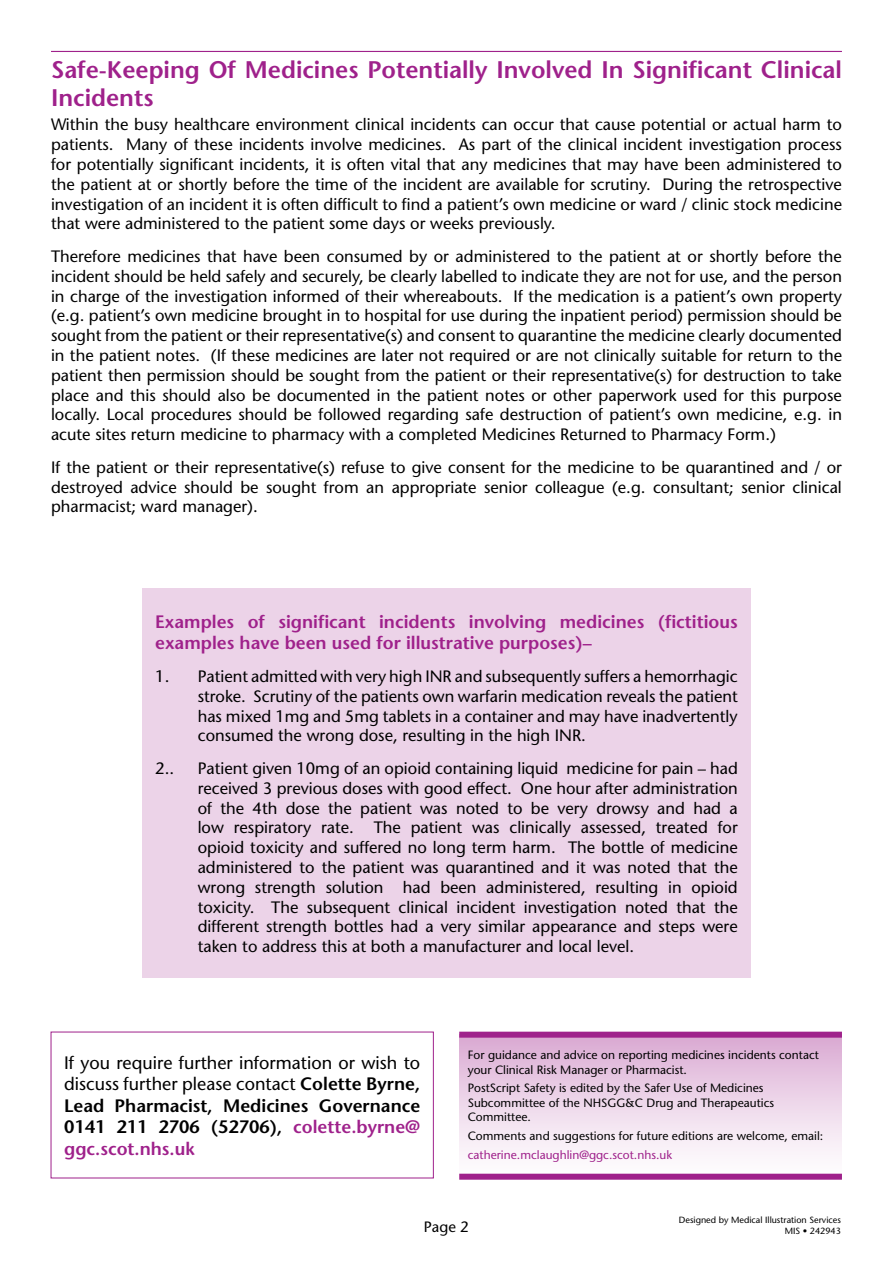
<style>
.page{position:relative;width:893px;height:1263px;background:#fff}
.page>*{position:absolute;margin:0;border:0;box-sizing:border-box;transform-origin:0 0}
.t1{font:600 24px/28.8px "Stone Sans";color:#9f218b}
.t2{font:600 18px/21.6px "Stone Sans";color:#000;text-align:justify}
.t3{font:600 18px/21.6px "Stone Sans";color:#9f218b}
.t4{font:16.5px/19.8px "Stone Sans";color:#000;text-align:justify}
.t5{font:15px "Stone Sans";color:#000}
.t6{font:12px/14.4px "Stone Sans";color:#000}
.t7{font:12px "Stone Sans";color:#9f218b}
.t8{font:9px/10.8px "Stone Sans";color:#000;text-align:right}
.s1{font-weight:400}
.s2{color:#9f218b}
</style>
<div class="page">
<hr style="left:51px;top:51px;width:791px;height:1px;background:#9f218b">
<div style="left:142px;top:588px;width:608px;height:390px;background:#ecd3e8"></div>
<div style="left:459px;top:1035px;width:383px;height:139px;background:linear-gradient(to bottom,#dbabd3,#fff)"></div>
<div style="left:459px;top:1032px;width:383px;height:6px;background:#9f218b"></div>
<div style="left:459px;top:1174px;width:383px;height:6px;background:#9f218b"></div>
<h1 class="t1" style="left:51px;top:55px;width:792px">Safe-Keeping Of Medicines Potentially Involved In Significant Clinical<br>Incidents</h1>
<p class="t4" style="left:51px;top:115px;width:792px">Within the busy healthcare environment clinical incidents can occur that cause potential or actual harm to patients. Many of these incidents involve medicines. As part of the clinical incident investigation process for potentially significant incidents, it is often vital that any medicines that may have been administered to the patient at or shortly before the time of the incident are available for scrutiny. During the retrospective investigation of an incident it is often difficult to find a patient’s own medicine or ward / clinic stock medicine that were administered to the patient some days or weeks previously.</p>
<p class="t4" style="left:51px;top:246px;width:792px">Therefore medicines that have been consumed by or administered to the patient at or shortly before the incident should be held safely and securely, be clearly labelled to indicate they are not for use, and the person in charge of the investigation informed of their whereabouts. If the medication is a patient’s own property (e.g. patient’s own medicine brought in to hospital for use during the inpatient period) permission should be sought from the patient or their representative(s) and consent to quarantine the medicine clearly documented in the patient notes. (If these medicines are later not required or are not clinically suitable for return to the patient then permission should be sought from the patient or their representative(s) for destruction to take place and this should also be documented in the patient notes or other paperwork used for this purpose locally. Local procedures should be followed regarding safe destruction of patient’s own medicine, e.g. in acute sites return medicine to pharmacy with a completed Medicines Returned to Pharmacy Form.)</p>
<p class="t4" style="left:51px;top:457px;width:792px">If the patient or their representative(s) refuse to give consent for the medicine to be quarantined and / or destroyed advice should be sought from an appropriate senior colleague (e.g. consultant; senior clinical pharmacist; ward manager).</p>
<p class="t3" style="left:155px;top:611px;width:584px">Examples of significant incidents involving medicines (fictitious examples have been used for illustrative purposes)–</p>
<p class="t4" style="left:198px;top:666px;width:542px;text-indent:-43px">1. Patient admitted with very high INR and subsequently suffers a hemorrhagic stroke. Scrutiny of the patients own warfarin medication reveals the patient has mixed 1mg and 5mg tablets in a container and may have inadvertently consumed the wrong dose, resulting in the high INR.</p>
<p class="t4" style="left:155px;top:758px;width:20px">2..</p>
<p class="t4" style="left:198px;top:758px;width:542px">Patient given 10mg of an opioid containing liquid medicine for pain – had received 3 previous doses with good effect. One hour after administration of the 4th dose the patient was noted to be very drowsy and had a low respiratory rate. The patient was clinically assessed, treated for opioid toxicity and suffered no long term harm. The bottle of medicine administered to the patient was quarantined and it was noted that the wrong strength solution had been administered, resulting in opioid toxicity. The subsequent clinical incident investigation noted that the different strength bottles had a very similar appearance and steps were taken to address this at both a manufacturer and local level.</p>
<p class="t2" style="left:64px;top:1051px;width:358px"><span class="s1">If you require further information or wish to discuss further please contact</span> Colette Byrne, Lead Pharmacist, Medicines Governance 0141 211 2706 (52706), <span class="s2">colette.byrne@ ggc.scot.nhs.uk</span></p>
<p class="t6" style="left:468px;top:1048px;width:353px">For guidance and advice on reporting medicines incidents contact your Clinical Risk Manager or Pharmacist.</p>
<p class="t6" style="left:468px;top:1081px;width:308px">PostScript Safety is edited by the Safer Use of Medicines<br>Subcommittee of the NHSGG&amp;C Drug and Therapeautics<br>Committee.</p>
<p class="t6" style="left:468px;top:1128px;width:357px">Comments and suggestions for future editions are welcome, email:</p>
<p class="t7" style="left:468px;top:1147px;width:206px">catherine.mclaughlin@ggc.scot.nhs.uk</p>
<p class="t5" style="left:424px;top:1218px;width:46px">Page 2</p>
<p class="t8" style="left:679px;top:1215px;width:164px">Designed by Medical Illustration Services<br>MIS • 242943</p>
</div>
